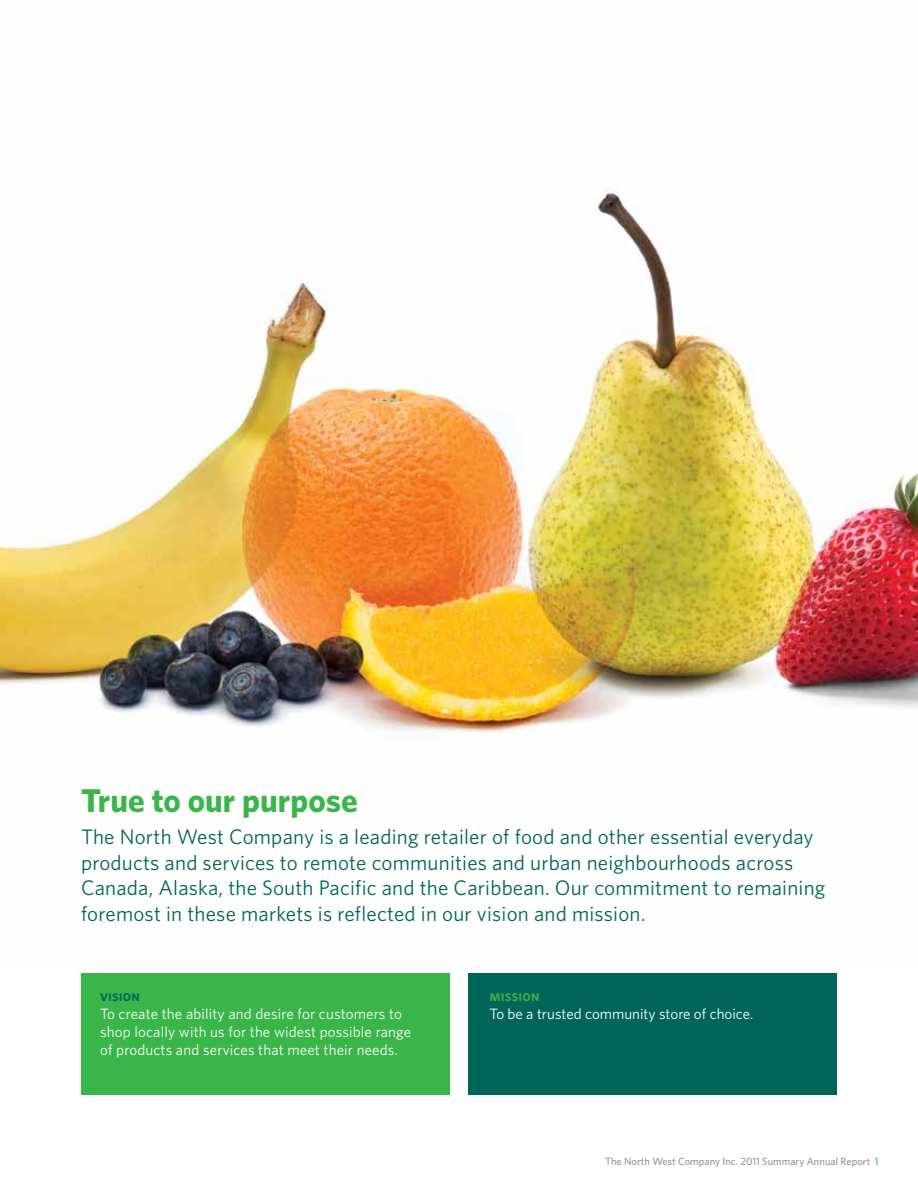
<style>
.page{position:relative;width:918px;height:1188px;background:#fff}
.page>*{position:absolute;margin:0;border:0;box-sizing:border-box;transform-origin:0 0}
.t1{font:700 33px "Whitney";color:#39b54a}
.t2{font:21px/25.5px "Whitney";letter-spacing:.01em;color:#006558}
.t3{font:15px/18px "Whitney";letter-spacing:.01em;color:#fff}
.t4{font:15px "Whitney Semibold SC";letter-spacing:.01em;color:#39b54a}
.t5{font:15px "Whitney Semibold SC";letter-spacing:.01em;color:#006558}
.t6{font:500 10.5px "Whitney";color:#91969d}
.s1{color:#39b54a}
</style>
<div class="page">
<img style="left:0;top:188px;width:918px;height:545px">
<div style="left:468px;top:973px;width:369px;height:122px;background:#006558"></div>
<div style="left:81px;top:973px;width:369px;height:122px;background:#39b54a"></div>
<h1 class="t1" style="left:81px;top:781px;width:278px">True to our purpose</h1>
<p class="t2" style="left:81px;top:824px;width:746px">The North West Company is a leading retailer of food and other essential everyday products and services to remote communities and urban neighbourhoods across Canada, Alaska, the South Pacific and the Caribbean. Our commitment to remaining foremost in these markets is reflected in our vision and mission.</p>
<p class="t5" style="left:100px;top:987px;width:41px">vision</p>
<p class="t3" style="left:100px;top:1005px;width:313px">To create the ability and desire for customers to shop locally with us for the widest possible range of products and services that meet their needs.</p>
<p class="t4" style="left:490px;top:987px;width:51px">mission</p>
<p class="t3" style="left:490px;top:1005px;width:265px">To be a trusted community store of choice.</p>
<p class="t6" style="left:605px;top:1155px;width:275px">The North West Company Inc. 2011 Summary Annual Report <span class="s1">1</span></p>
</div>
